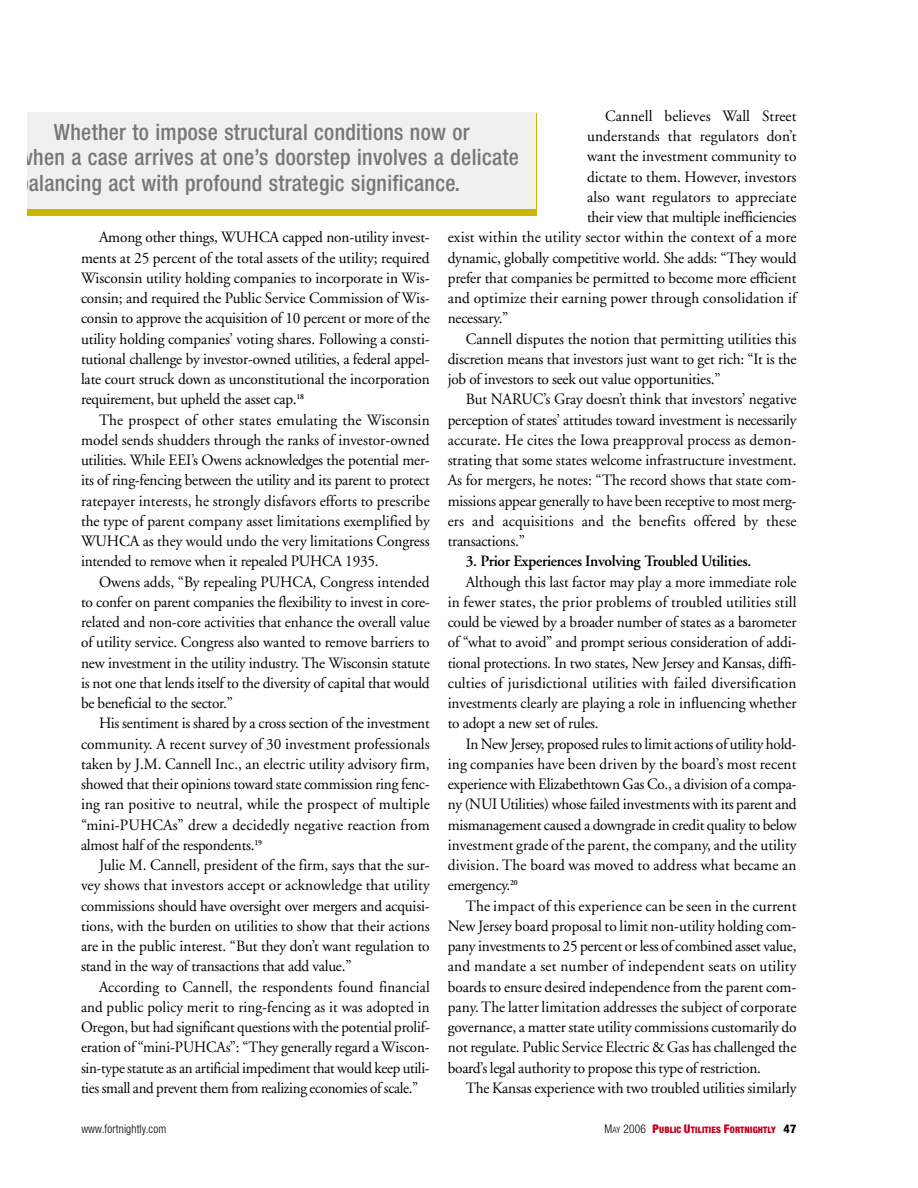
<style>
.page{position:relative;width:918px;height:1188px;background:#fff}
.page>*{position:absolute;margin:0;border:0;box-sizing:border-box;transform-origin:0 0}
.t1{font:500 condensed 22.5px/25.5px "Helvetica Neue";letter-spacing:.015em;color:#777}
.t2{font:15.75px/20.2px "Adobe Garamond";letter-spacing:-.01em;color:#000;text-align:justify}
.t3{font:15.75px/20.2px "Adobe Garamond";letter-spacing:-.01em;color:#000;text-align:justify;scale:.95 1}
.t4{font:15.75px "Adobe Garamond";letter-spacing:.01em;color:#000}
.t5{font:600 15.75px "Adobe Garamond";letter-spacing:-.015em;color:#000}
.t6{font:300 condensed 12px "Helvetica Neue";letter-spacing:.015em;color:#000;scale:.95 1}
.t7{font:900 condensed 9px "Helvetica Neue";letter-spacing:.02em;color:#c3001e}
.s1{font-weight:300;font-size:12px;color:#000}
.s2{font-weight:300;color:#000}
.s3{font-size:12px}
.s4{font-weight:800;font-size:12px;color:#000}
</style>
<div class="page">
<div style="left:27px;top:113px;width:509px;height:103px;background:#cab600"></div>
<div style="left:27px;top:113px;width:509px;height:96px;background:#f0f0ed"></div>
<p class="t4" style="left:605px;top:109px;width:193px">Cannell believes Wall Street</p>
<p class="t4" style="left:587px;top:130px;width:211px">understands that regulators don’t</p>
<p class="t2" style="left:587px;top:148px;width:211px">want the investment community to</p>
<p class="t2" style="left:587px;top:168px;width:211px">dictate to them. However, investors</p>
<p class="t4" style="left:587px;top:190px;width:211px">also want regulators to appreciate</p>
<p class="t2" style="left:587px;top:208px;width:211px">their view that multiple inefficiencies</p>
<p class="t4" style="left:448px;top:231px;width:350px">exist within the utility sector within the context of a more</p>
<p class="t2" style="left:448px;top:249px;width:350px">dynamic, globally competitive world. She adds: “They would</p>
<p class="t2" style="left:448px;top:269px;width:350px">prefer that companies be permitted to become more efficient</p>
<p class="t4" style="left:448px;top:292px;width:350px">and optimize their earning power through consolidation if</p>
<p class="t2" style="left:448px;top:310px;width:62px">necessary.”</p>
<p class="t2" style="left:466px;top:330px;width:332px">Cannell disputes the notion that permitting utilities this</p>
<p class="t2" style="left:448px;top:350px;width:350px">discretion means that investors just want to get rich: “It is the</p>
<p class="t2" style="left:448px;top:370px;width:274px">job of investors to seek out value opportunities.”</p>
<p class="t2" style="left:466px;top:391px;width:332px">But NARUC’s Gray doesn’t think that investors’ negative</p>
<p class="t2" style="left:448px;top:411px;width:350px">perception of states’ attitudes toward investment is necessarily</p>
<p class="t4" style="left:448px;top:433px;width:350px">accurate. He cites the Iowa preapproval process as demon-</p>
<p class="t2" style="left:448px;top:451px;width:350px">strating that some states welcome infrastructure investment.</p>
<p class="t2" style="left:448px;top:472px;width:350px">As for mergers, he notes: “The record shows that state com-</p>
<p class="t2" style="left:448px;top:492px;width:350px">missions appear generally to have been receptive to most merg-</p>
<p class="t4" style="left:448px;top:514px;width:350px">ers and acquisitions and the benefits offered by these</p>
<p class="t2" style="left:448px;top:532px;width:79px">transactions.”</p>
<p class="t5" style="left:466px;top:555px;width:287px">3. Prior Experiences Involving Troubled Utilities.</p>
<p class="t2" style="left:448px;top:573px;width:350px;text-indent:18px">Although this last factor may play a more immediate role in fewer states, the prior problems of troubled utilities still could be viewed by a broader number of states as a barometer of “what to avoid” and prompt serious consideration of addi&shy;tional protections. In two states, New Jersey and Kansas, diffi&shy;culties of jurisdictional utilities with failed diversification investments clearly are playing a role in influencing whether to adopt a new set of rules.</p>
<p class="t2" style="left:448px;top:735px;width:350px;text-indent:18px">In New Jersey, proposed rules to limit actions of utility hold&shy;ing companies have been driven by the board’s most recent experience with Elizabethtown Gas Co., a division of a compa&shy;ny (NUI Utilities) whose failed investments with its parent and mismanagement caused a downgrade in credit quality to below investment grade of the parent, the company, and the utility division. The board was moved to address what became an emergency.<sup>20</sup></p>
<p class="t2" style="left:448px;top:897px;width:350px;text-indent:18px">The impact of this experience can be seen in the current New Jersey board proposal to limit non-utility holding com&shy;pany investments to 25 percent or less of combined asset value, and mandate a set number of independent seats on utility boards to ensure desired independence from the parent com&shy;pany. The latter limitation addresses the subject of corporate governance, a matter state utility commissions customarily do not regulate. Public Service Electric &amp; Gas has challenged the board’s legal authority to propose this type of restriction.</p>
<p class="t2" style="left:466px;top:1079px;width:332px">The Kansas experience with two troubled utilities similarly</p>
<h1 class="t1" style="left:18px;top:121px;width:502px;text-indent:36px">Whether to impose structural conditions now or when a case arrives at one’s doorstep involves a delicate balancing act with profound strategic significance.</h1>
<p class="t2" style="left:81px;top:229px;width:350px;text-indent:18px">Among other things, WUHCA capped non-utility invest&shy;ments at 25 percent of the total assets of the utility; required Wisconsin utility holding companies to incorporate in Wis&shy;consin; and required the Public Service Commission of Wis&shy;consin to approve the acquisition of 10 percent or more of the utility holding companies’ voting shares. Following a consti&shy;tutional challenge by investor-owned utilities, a federal appel&shy;late court struck down as unconstitutional the incorporation requirement, but upheld the asset cap.<sup>18</sup></p>
<p class="t2" style="left:81px;top:411px;width:350px;text-indent:18px">The prospect of other states emulating the Wisconsin model sends shudders through the ranks of investor-owned utilities. While EEI’s Owens acknowledges the potential mer&shy;its of ring-fencing between the utility and its parent to protect ratepayer interests, he strongly disfavors efforts to prescribe the type of parent company asset limitations exemplified by WUHCA as they would undo the very limitations Congress intended to remove when it repealed PUHCA 1935.</p>
<p class="t2" style="left:81px;top:573px;width:350px;text-indent:18px">Owens adds, “By repealing PUHCA, Congress intended to confer on parent companies the flexibility to invest in core&shy;related and non-core activities that enhance the overall value of utility service. Congress also wanted to remove barriers to new investment in the utility industry. The Wisconsin statute is not one that lends itself to the diversity of capital that would be beneficial to the sector.”</p>
<p class="t2" style="left:81px;top:715px;width:350px;text-indent:18px">His sentiment is shared by a cross section of the investment community. A recent survey of 30 investment professionals taken by J.M. Cannell Inc., an electric utility advisory firm, showed that their opinions toward state commission ring fenc&shy;ing ran positive to neutral, while the prospect of multiple “mini-PUHCAs” drew a decidedly negative reaction from almost half of the respondents.<sup>19</sup></p>
<p class="t2" style="left:81px;top:856px;width:350px;text-indent:18px">Julie M. Cannell, president of the firm, says that the sur&shy;vey shows that investors accept or acknowledge that utility commissions should have oversight over mergers and acquisi&shy;tions, with the burden on utilities to show that their actions are in the public interest. “But they don’t want regulation to stand in the way of transactions that add value.”</p>
<p class="t3" style="left:81px;top:978px;width:369px;text-indent:18px">According to Cannell, the respondents found financial and public policy merit to ring-fencing as it was adopted in Oregon, but had significant questions with the potential prolif&shy;eration of “mini-PUHCAs”: “They generally regard a Wiscon&shy;sin-type statute as an artificial impediment that would keep utili&shy;ties small and prevent them from realizing economies of scale.”</p>
<p class="t6" style="left:81px;top:1125px;width:91px">www.fortnightly.com</p>
<p class="t7" style="left:605px;top:1127px;width:193px"><span class="s1">M</span><span class="s2">AY</span> <span class="s1">2006</span> <span class="s3">P</span>UBLIC <span class="s3">U</span>TILITIES <span class="s3">F</span>ORTNIGHTLY <span class="s4">47</span></p>
</div>
